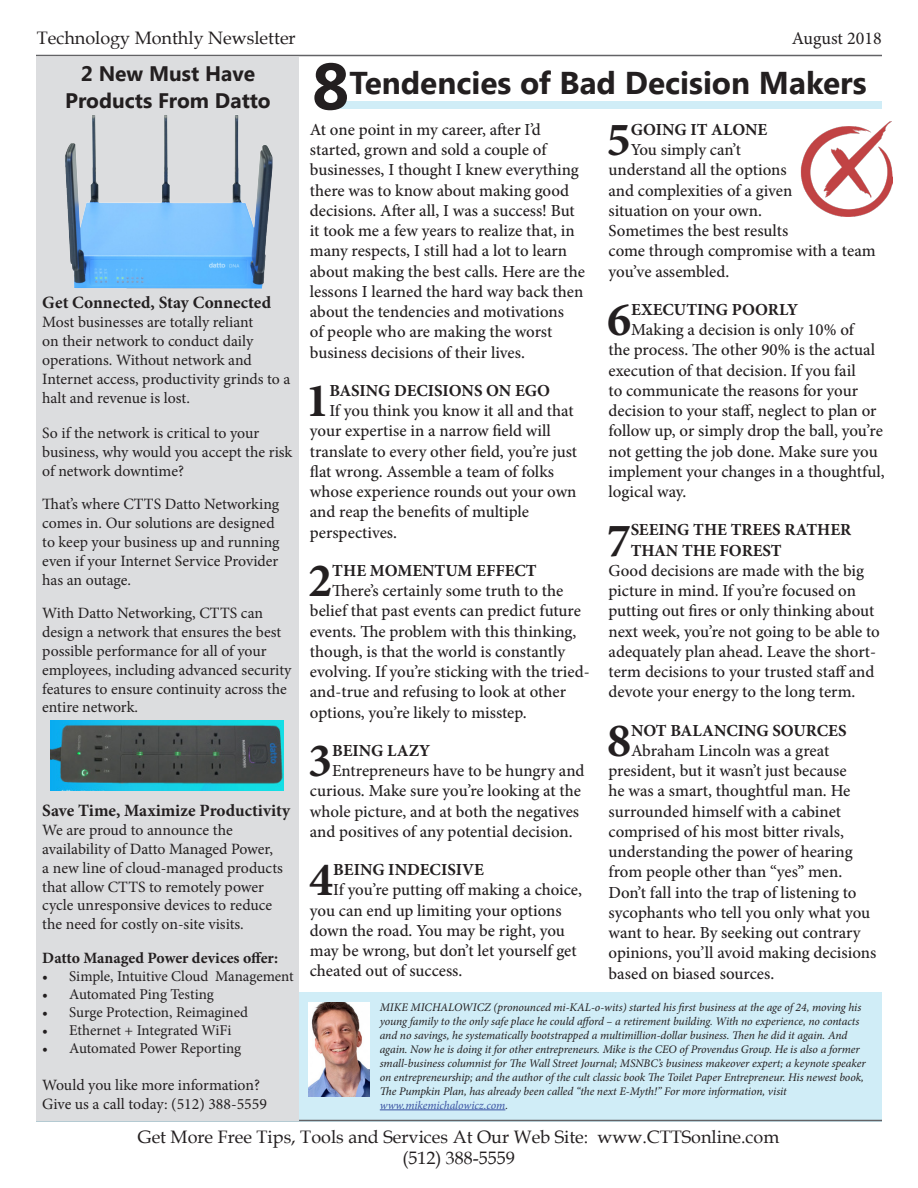
<style>
.page{position:relative;width:918px;height:1188px;background:#fff}
.page>*{position:absolute;margin:0;border:0;box-sizing:border-box;transform-origin:0 0}
.t1{font:700 48px "Minion Pro";color:#231f20}
.t2{font:700 31.5px "Lao UI";color:#231f20}
.t3{font:700 21px/27px "Lao UI";color:#231f20;text-align:center}
.t4{font:18px "Book Antiqua";color:#231f20}
.t5{font:18px "Minion Pro";color:#231f20}
.t6{font:700 17.25px "Minion Pro";color:#231f20}
.t7{font:500 16.8px/20.2px "Minion Pro";letter-spacing:-.005em;color:#231f20}
.t8{font:700 16.8px/20.2px "Minion Pro";color:#231f20}
.t9{font:15.75px/18.9px "Minion Pro";letter-spacing:-.005em;color:#231f20}
.t10{font:700 15.75px "Minion Pro";color:#231f20}
.t11{font:15px "Minion Pro";letter-spacing:-.005em;color:#231f20}
.t12{font:italic 11.7px/14px "Minion Pro";letter-spacing:-.01em;color:#231f20}
.t13{font:italic 11.7px "Minion Pro";letter-spacing:-.005em;color:#3a53a3}
.s1{font-size:65.55px}
.s2{color:#231f20}
</style>
<div class="page">
<div style="left:36px;top:992px;width:846px;height:129px;background:#d0edf7"></div>
<hr style="left:36px;top:1120px;width:846px;height:1px;background:#636366">
<hr style="left:36px;top:55px;width:846px;height:1px;background:#636366">
<div style="left:338px;top:102px;width:544px;height:7px;background:#d0edf7"></div>
<div style="left:36px;top:57px;width:263px;height:1063px;background:#dcdddf"></div>
<hr style="left:380px;top:1110px;width:125px;height:1px;background:#3a53a3">
<img style="left:309px;top:1002px;width:61px;height:95px">
<img style="left:800px;top:121px;width:92px;height:95px">
<img style="left:65px;top:115px;width:208px;height:174px">
<img style="left:50px;top:720px;width:233px;height:70px">
<p class="t4" style="left:37px;top:25px;width:260px">Technology Monthly Newsletter</p>
<p class="t5" style="left:792px;top:26px;width:91px">August 2018</p>
<p class="t3" style="left:65px;top:60px;width:207px">2 New Must Have<br>Products From Datto</p>
<p class="t2" style="left:312px;top:62px;width:556px"><span class="s1">8</span>Tendencies of Bad Decision Makers</p>
<p class="t7" style="left:310px;top:120px;width:277px">At one point in my career, after I’d started, grown and sold a couple of businesses, I thought I knew everything there was to know about making good decisions. After all, I was a success! But it took me a few years to realize that, in many respects, I still had a lot to learn about making the best calls. Here are the lessons I learned the hard way back then about the tendencies and motivations<br>of people who are making the worst business decisions of their lives.</p>
<p class="t1" style="left:305px;top:367px;width:26px">1</p>
<p class="t8" style="left:329px;top:380px;width:222px">BASING DECISIONS ON EGO</p>
<p class="t1" style="left:607px;top:106px;width:26px">5</p>
<p class="t8" style="left:631px;top:119px;width:138px">GOING IT ALONE</p>
<p class="t7" style="left:609px;top:140px;width:269px;text-indent:22px">You simply can’t<br>understand all the options<br>and complexities of a given<br>situation on your own.<br>Sometimes the best results<br>come through compromise with a team you’ve assembled.</p>
<p class="t1" style="left:607px;top:286px;width:26px">6</p>
<p class="t8" style="left:631px;top:299px;width:169px">EXECUTING POORLY</p>
<p class="t6" style="left:42px;top:291px;width:230px">Get Connected, Stay Connected</p>
<p class="t9" style="left:42px;top:313px;width:250px">Most businesses are totally reliant<br>on their network to conduct daily operations. Without network and Internet access, productivity grinds to a halt and revenue is lost.</p>
<p class="t9" style="left:42px;top:424px;width:252px">So if the network is critical to your business, why would you accept the risk of network downtime?</p>
<p class="t9" style="left:42px;top:495px;width:239px">That’s where CTTS Datto Networking comes in. Our solutions are designed to keep your business up and running even if your Internet Service Provider has an outage.</p>
<p class="t9" style="left:42px;top:604px;width:240px">With Datto Networking, CTTS can design a network that ensures the best</p>
<p class="t9" style="left:42px;top:641px;width:251px">possible performance for all of your employees, including advanced security features to ensure continuity across the entire network.</p>
<p class="t7" style="left:609px;top:320px;width:278px;text-indent:23px">Making a decision is only 10% of<br>the process. The other 90% is the actual execution of that decision. If you fail<br>to communicate the reasons for your decision to your staff, neglect to plan or follow up, or simply drop the ball, you’re not getting the job done. Make sure you implement your changes in a thoughtful, logical way.</p>
<p class="t1" style="left:607px;top:507px;width:26px">7</p>
<p class="t8" style="left:631px;top:520px;width:222px">SEEING THE TREES RATHER<br>THAN THE FOREST</p>
<p class="t7" style="left:609px;top:561px;width:273px">Good decisions are made with the big picture in mind. If you’re focused on putting out fires or only thinking about next week, you’re not going to be able to adequately plan ahead. Leave the short&shy;term decisions to your trusted staff and devote your energy to the long term.</p>
<p class="t1" style="left:607px;top:707px;width:26px">8</p>
<p class="t8" style="left:631px;top:720px;width:217px">NOT BALANCING SOURCES</p>
<p class="t7" style="left:310px;top:401px;width:269px;text-indent:19px">If you think you know it all and that your expertise in a narrow field will translate to every other field, you’re just flat wrong. Assemble a team of folks whose experience rounds out your own and reap the benefits of multiple</p>
<p class="t7" style="left:310px;top:522px;width:89px">perspectives.</p>
<p class="t1" style="left:308px;top:547px;width:26px">2</p>
<p class="t8" style="left:332px;top:560px;width:206px">THE MOMENTUM EFFECT</p>
<p class="t7" style="left:310px;top:581px;width:281px;text-indent:22px">There’s certainly some truth to the belief that past events can predict future events. The problem with this thinking, though, is that the world is constantly evolving. If you’re sticking with the tried&shy;and-true and refusing to look at other options, you’re likely to misstep.</p>
<p class="t1" style="left:308px;top:727px;width:26px">3</p>
<p class="t8" style="left:332px;top:740px;width:100px">BEING LAZY</p>
<p class="t7" style="left:609px;top:741px;width:269px;text-indent:22px">Abraham Lincoln was a great president, but it wasn’t just because<br>he was a smart, thoughtful man. He surrounded himself with a cabinet comprised of his most bitter rivals, understanding the power of hearing from people other than “yes” men.<br>Don’t fall into the trap of listening to sycophants who tell you only what you want to hear. By seeking out contrary opinions, you’ll avoid making decisions based on biased sources.</p>
<p class="t12" style="left:380px;top:1000px;width:487px">MIKE MICHALOWICZ (pronounced mi-KAL-o-wits) started his first business at the age of 24, moving his young family to the only safe place he could afford – a retirement building. With no experience, no contacts and no savings, he systematically bootstrapped a multimillion-dollar business. Then he did it again. And again. Now he is doing it for other entrepreneurs. Mike is the CEO of Provendus Group. He is also a former small-business columnist for The Wall Street Journal; MSNBC’s business makeover expert; a keynote speaker on entrepreneurship; and the author of the cult classic book The Toilet Paper Entrepreneur. His newest book, The Pumpkin Plan, has already been called “the next E-Myth!” For more information, visit</p>
<p class="t13" style="left:380px;top:1097px;width:130px">www.mikemichalowicz.com<span class="s2">.</span></p>
<p class="t7" style="left:310px;top:761px;width:276px;text-indent:22px">Entrepreneurs have to be hungry and curious. Make sure you’re looking at the whole picture, and at both the negatives and positives of any potential decision.</p>
<p class="t1" style="left:309px;top:846px;width:26px">4</p>
<p class="t8" style="left:333px;top:860px;width:152px">BEING INDECISIVE</p>
<p class="t6" style="left:42px;top:798px;width:249px">Save Time, Maximize Productivity</p>
<p class="t9" style="left:42px;top:820px;width:242px">We are proud to announce the availability of Datto Managed Power, a new line of cloud-managed products that allow CTTS to remotely power cycle unresponsive devices to reduce the need for costly on-site visits.</p>
<p class="t10" style="left:42px;top:947px;width:237px">Datto Managed Power devices offer:</p>
<p class="t11" style="left:42px;top:966px;width:253px">• Simple, Intuitive Cloud Management</p>
<p class="t11" style="left:42px;top:984px;width:173px">• Automated Ping Testing</p>
<p class="t11" style="left:42px;top:1002px;width:207px">• Surge Protection, Reimagined</p>
<p class="t11" style="left:42px;top:1020px;width:191px">• Ethernet + Integrated WiFi</p>
<p class="t11" style="left:42px;top:1038px;width:200px">• Automated Power Reporting</p>
<p class="t9" style="left:42px;top:1076px;width:219px">Would you like more information?</p>
<p class="t9" style="left:42px;top:1095px;width:226px">Give us a call today: (512) 388-5559</p>
<p class="t7" style="left:310px;top:880px;width:274px;text-indent:23px">If you’re putting off making a choice, you can end up limiting your options down the road. You may be right, you may be wrong, but don’t let yourself get cheated out of success.</p>
<p class="t4" style="left:138px;top:1124px;width:643px">Get More Free Tips, Tools and Services At Our Web Site: www.CTTSonline.com</p>
<p class="t4" style="left:402px;top:1146px;width:114px">(512) 388-5559</p>
</div>
